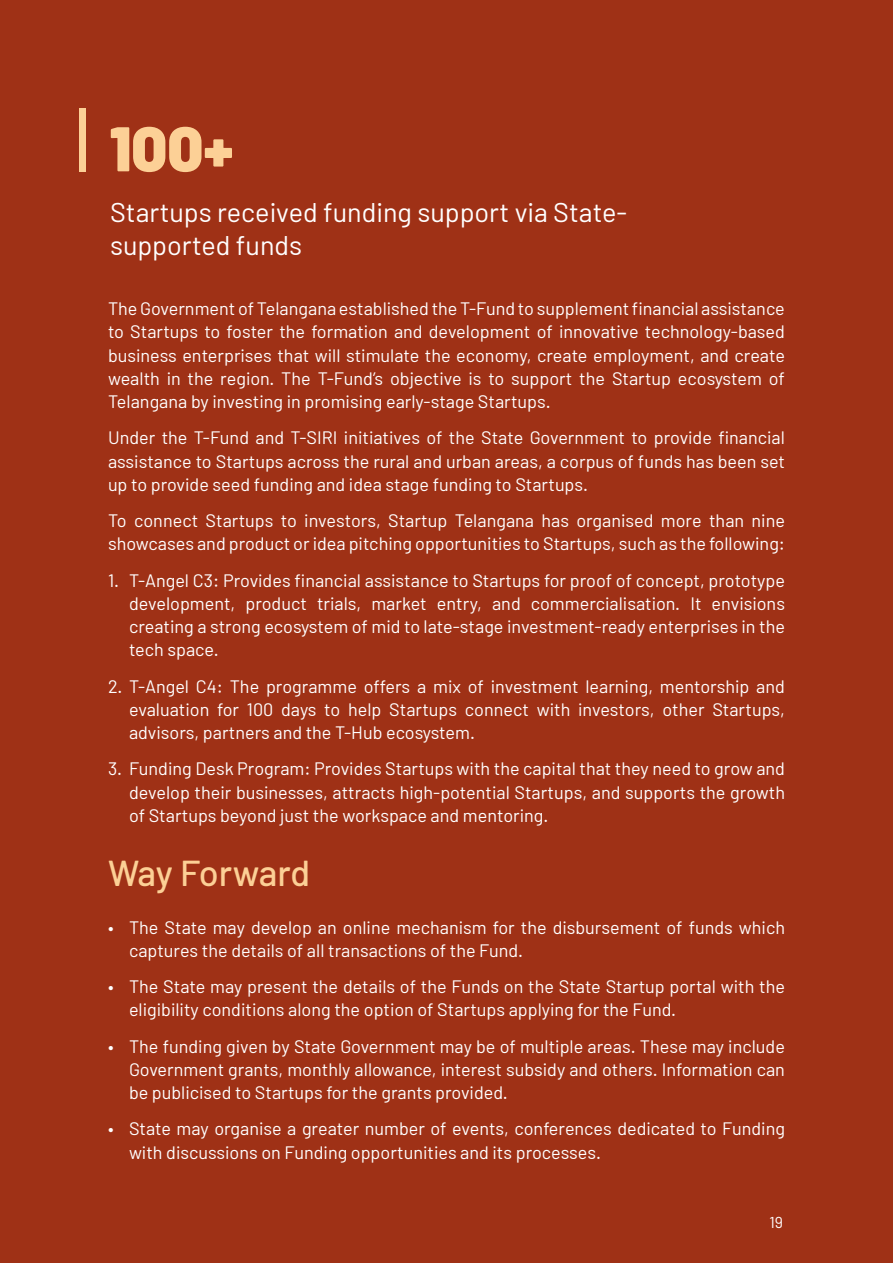
<style>
.page{position:relative;width:893px;height:1263px;background:#9f3116}
.page>*{position:absolute;margin:0;border:0;box-sizing:border-box;transform-origin:0 0}
.t1{font:900 63px "Barlow";color:#fcd096}
.t2{font:500 36px "Barlow";letter-spacing:-.01em;color:#fcd096}
.t3{font:27px/32.4px "Barlow";color:#fff}
.t4{font:18px/23.2px "Barlow";color:#fff;text-align:justify}
.t5{font:15.75px "Barlow";color:#fff}
</style>
<div class="page">
<div style="left:79px;top:108px;width:6px;height:63px;background:#fcd096"></div>
<h1 class="t1" style="left:110px;top:110px;width:125px">100+</h1>
<h3 class="t3" style="left:110px;top:196px;width:519px">Startups received funding support via State&shy;supported funds</h3>
<p class="t4" style="left:108px;top:297px;width:678px">The Government of Telangana established the T-Fund to supplement financial assistance to Startups to foster the formation and development of innovative technology-based business enterprises that will stimulate the economy, create employment, and create wealth in the region. The T-Fund’s objective is to support the Startup ecosystem of Telangana by investing in promising early-stage Startups.</p>
<p class="t4" style="left:108px;top:426px;width:678px">Under the T-Fund and T-SIRI initiatives of the State Government to provide financial assistance to Startups across the rural and urban areas, a corpus of funds has been set up to provide seed funding and idea stage funding to Startups.</p>
<p class="t4" style="left:108px;top:509px;width:678px">To connect Startups to investors, Startup Telangana has organised more than nine showcases and product or idea pitching opportunities to Startups, such as the following:</p>
<p class="t4" style="left:129px;top:568px;width:657px;text-indent:-21px">1. T-Angel C3: Provides financial assistance to Startups for proof of concept, prototype development, product trials, market entry, and commercialisation. It envisions creating a strong ecosystem of mid to late-stage investment-ready enterprises in the tech space.</p>
<p class="t4" style="left:129px;top:674px;width:657px;text-indent:-21px">2. T-Angel C4: The programme offers a mix of investment learning, mentorship and evaluation for 100 days to help Startups connect with investors, other Startups, advisors, partners and the T-Hub ecosystem.</p>
<p class="t4" style="left:129px;top:757px;width:657px;text-indent:-21px">3. Funding Desk Program: Provides Startups with the capital that they need to grow and develop their businesses, attracts high-potential Startups, and supports the growth of Startups beyond just the workspace and mentoring.</p>
<h2 class="t2" style="left:108px;top:850px;width:204px">Way Forward</h2>
<p class="t4" style="left:129px;top:915px;width:657px;text-indent:-21px">• The State may develop an online mechanism for the disbursement of funds which captures the details of all transactions of the Fund.</p>
<p class="t4" style="left:129px;top:974px;width:657px;text-indent:-21px">• The State may present the details of the Funds on the State Startup portal with the eligibility conditions along the option of Startups applying for the Fund.</p>
<p class="t4" style="left:129px;top:1034px;width:657px;text-indent:-21px">• The funding given by State Government may be of multiple areas. These may include Government grants, monthly allowance, interest subsidy and others. Information can be publicised to Startups for the grants provided.</p>
<p class="t4" style="left:129px;top:1117px;width:657px;text-indent:-21px">• State may organise a greater number of events, conferences dedicated to Funding with discussions on Funding opportunities and its processes.</p>
<p class="t5" style="left:769px;top:1212px;width:15px">19</p>
</div>
